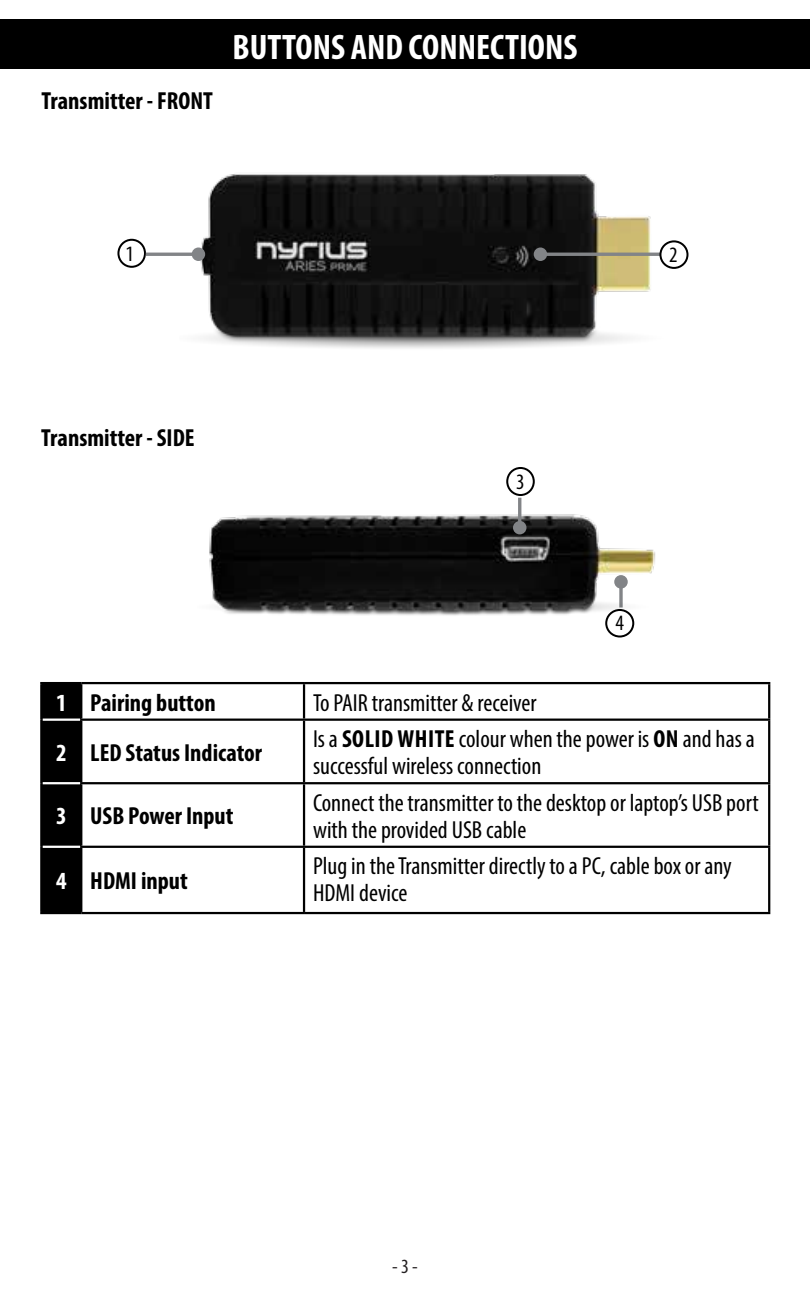
<style>
.page{position:relative;width:810px;height:1296px;background:#fff}
.page>*{position:absolute;margin:0;border:0;box-sizing:border-box;transform-origin:0 0}
.t1{font:700 condensed 35.55px "Myriad Pro";color:#fff}
.t2{font:condensed 24.75px/27px "Myriad Pro";color:#000}
.t3{font:700 condensed 24.75px "Myriad Pro";color:#000}
.t4{font:condensed 22.05px "Myriad Pro";color:#000}
.t5{font:condensed 20.25px "Myriad Pro";color:#231f20}
.s1{color:#fff}
.s2{font-weight:700}
</style>
<div class="page">
<img style="left:179px;top:174px;width:486px;height:175px">
<div style="left:0;top:19px;width:810px;height:49px;background:#000"></div>
<hr style="left:540px;top:253px;width:121px;height:3px;background:#828487">
<div style="left:534px;top:248px;width:13px;height:13px;background:#828487;border-radius:50%"></div>
<svg style="left:118px;top:240px;width:27px;height:27px"></svg>
<div style="left:117px;top:239px;width:29px;height:29px;border:2px solid #000;border-radius:50%"></div>
<div style="left:125px;top:244px;width:9px;height:17px;background:#fff"></div>
<svg style="left:660px;top:241px;width:27px;height:27px"></svg>
<div style="left:659px;top:240px;width:29px;height:29px;border:2px solid #000;border-radius:50%"></div>
<div style="left:669px;top:245px;width:9px;height:17px;background:#fff"></div>
<svg style="left:606px;top:610px;width:27px;height:27px"></svg>
<div style="left:605px;top:609px;width:29px;height:29px;border:2px solid #000;border-radius:50%"></div>
<div style="left:616px;top:614px;width:8px;height:16px;background:#fff"></div>
<img style="left:209px;top:501px;width:447px;height:126px">
<div style="left:42px;top:684px;width:38px;height:228px;background:#000"></div>
<hr style="left:81px;top:682px;width:223px;height:2px;background:#000">
<hr style="left:304px;top:682px;width:466px;height:2px;background:#000">
<hr style="left:303px;top:684px;width:2px;height:35px;background:#000">
<hr style="left:768px;top:684px;width:2px;height:35px;background:#000">
<hr style="left:80px;top:719px;width:224px;height:2px;background:#000">
<hr style="left:304px;top:719px;width:466px;height:2px;background:#000">
<hr style="left:303px;top:721px;width:2px;height:61px;background:#000">
<hr style="left:768px;top:721px;width:2px;height:61px;background:#000">
<hr style="left:80px;top:782px;width:224px;height:2px;background:#000">
<hr style="left:304px;top:782px;width:466px;height:2px;background:#000">
<hr style="left:303px;top:784px;width:2px;height:62px;background:#000">
<hr style="left:768px;top:784px;width:2px;height:62px;background:#000">
<hr style="left:80px;top:846px;width:224px;height:2px;background:#000">
<hr style="left:304px;top:846px;width:466px;height:2px;background:#000">
<hr style="left:303px;top:848px;width:2px;height:64px;background:#000">
<hr style="left:768px;top:848px;width:2px;height:64px;background:#000">
<hr style="left:81px;top:912px;width:223px;height:2px;background:#000">
<hr style="left:304px;top:912px;width:466px;height:2px;background:#000">
<hr style="left:42px;top:719px;width:38px;height:2px;background:#fff">
<hr style="left:42px;top:782px;width:38px;height:2px;background:#fff">
<hr style="left:42px;top:846px;width:38px;height:2px;background:#fff">
<hr style="left:40px;top:682px;width:41px;height:2px;background:#000">
<hr style="left:40px;top:684px;width:2px;height:36px;background:#000">
<hr style="left:80px;top:684px;width:2px;height:35px;background:#000">
<hr style="left:40px;top:720px;width:2px;height:63px;background:#000">
<hr style="left:80px;top:721px;width:2px;height:61px;background:#000">
<hr style="left:40px;top:783px;width:2px;height:64px;background:#000">
<hr style="left:80px;top:784px;width:2px;height:62px;background:#000">
<hr style="left:40px;top:847px;width:2px;height:65px;background:#000">
<hr style="left:80px;top:848px;width:2px;height:64px;background:#000">
<hr style="left:40px;top:912px;width:41px;height:2px;background:#000">
<hr style="left:146px;top:253px;width:52px;height:3px;background:#828487">
<div style="left:192px;top:248px;width:13px;height:13px;background:#828487;border-radius:50%"></div>
<hr style="left:518px;top:498px;width:3px;height:30px;background:#828487">
<div style="left:513px;top:521px;width:13px;height:13px;background:#828487;border-radius:50%"></div>
<svg style="left:507px;top:468px;width:27px;height:27px"></svg>
<div style="left:506px;top:467px;width:29px;height:29px;border:2px solid #000;border-radius:50%"></div>
<div style="left:516px;top:472px;width:9px;height:17px;background:#fff"></div>
<p class="t3" style="left:42px;top:85px;width:173px">Transmitter - FRONT</p>
<h1 class="t1" style="left:233px;top:24px;width:346px">BUTTONS AND CONNECTIONS</h1>
<p class="t4" style="left:125px;top:240px;width:10px">1</p>
<p class="t4" style="left:669px;top:241px;width:10px">2</p>
<p class="t3" style="left:41px;top:422px;width:155px">Transmitter - SIDE</p>
<p class="t4" style="left:516px;top:468px;width:10px">3</p>
<p class="t4" style="left:616px;top:610px;width:10px">4</p>
<p class="t3" style="left:56px;top:687px;width:161px"><span class="s1">1</span> Pairing button</p>
<p class="t2" style="left:313px;top:689px;width:225px">To PAIR transmitter &amp; receiver</p>
<p class="t3" style="left:56px;top:737px;width:208px"><span class="s1">2</span> LED Status Indicator</p>
<p class="t2" style="left:313px;top:725px;width:443px">Is a <span class="s2">SOLID WHITE</span> colour when the power is <span class="s2">ON</span> and has a successful wireless connection</p>
<p class="t3" style="left:56px;top:801px;width:179px"><span class="s1">3</span> USB Power Input</p>
<p class="t3" style="left:56px;top:866px;width:133px"><span class="s1">4</span> HDMI input</p>
<p class="t2" style="left:313px;top:789px;width:447px">Connect the transmitter to the desktop or laptop’s USB port with the provided USB cable</p>
<p class="t2" style="left:313px;top:852px;width:420px">Plug in the Transmitter directly to a PC, cable box or any<br>HDMI device</p>
<p class="t5" style="left:392px;top:1254px;width:27px">- 3 -</p>
</div>
